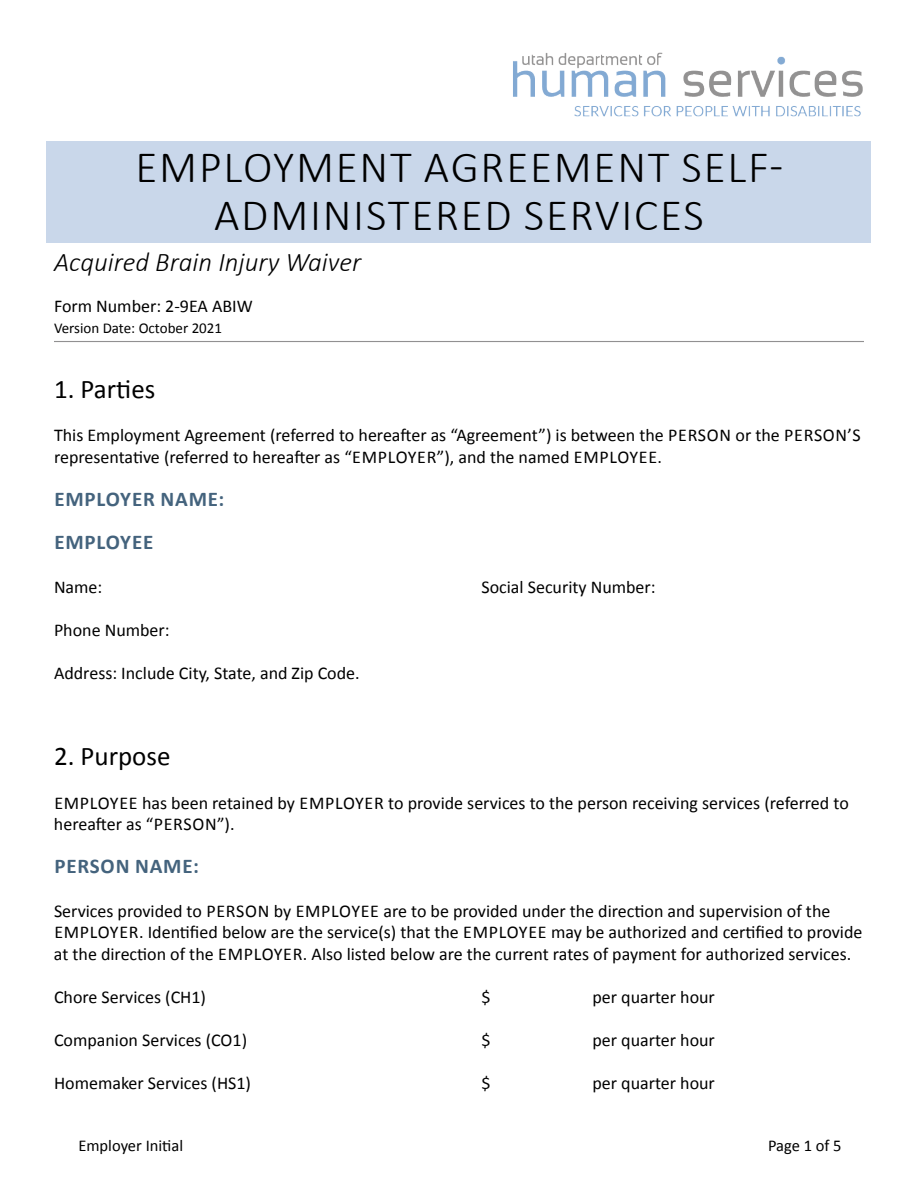
<style>
.page{position:relative;width:918px;height:1188px;background:#fff}
.page>*{position:absolute;margin:0;border:0;box-sizing:border-box;transform-origin:0 0}
.t1{font:300 45px/48px "Calibri";letter-spacing:.04em;color:#000;text-align:center}
.Subtitle{font:italic 300 27px "Calibri";color:#000}
.Heading_1{font:27px "Calibri";color:#000}
.Heading_2{font:700 21px "Calibri";letter-spacing:.04em;color:#44637d}
.Paragraph_Text{font:18px/21.6px "Calibri";color:#000}
.line_with_rate{font:18px "Calibri";color:#000}
.Address_Line{font:18px "Calibri";color:#000}
.form_number{font:18px "Calibri";color:#000}
.paragraph_line_with{font:18px "Calibri";color:#000}
.two_text_box{font:18px "Calibri";color:#000}
.t2{font:16.5px "Calibri";color:#000}
.version{font:15px "Calibri";color:#000}
</style>
<div class="page">
<img style="left:513px;top:52px;width:350px;height:65px">
<div style="left:46px;top:141px;width:826px;height:102px;background:#c9d7ea"></div>
<hr style="left:54px;top:341px;width:810px;height:1px;background:#919091">
<h1 class="t1" style="left:135px;top:143px;width:649px">EMPLOYMENT AGREEMENT SELF-<br>ADMINISTERED SERVICES</h1>
<h2 class="Subtitle" style="left:54px;top:245px;width:309px">Acquired Brain Injury Waiver</h2>
<p class="form_number" style="left:54px;top:293px;width:200px">Form Number: 2-9EA ABIW</p>
<p class="version" style="left:54px;top:318px;width:170px">Version Date: October 2021</p>
<h1 class="Heading_1" style="left:54px;top:371px;width:103px">1. Parties</h1>
<p class="Paragraph_Text" style="left:54px;top:424px;width:808px">This Employment Agreement (referred to hereafter as “Agreement”) is between the PERSON or the PERSON’S representative (referred to hereafter as “EMPLOYER”), and the named EMPLOYEE.</p>
<h2 class="Heading_2" style="left:54px;top:484px;width:171px">EMPLOYER NAME:</h2>
<h2 class="Heading_2" style="left:54px;top:528px;width:100px">EMPLOYEE</h2>
<p class="two_text_box" style="left:54px;top:574px;width:50px">Name:</p>
<p class="Paragraph_Text" style="left:482px;top:575px;width:176px">Social Security Number:</p>
<p class="paragraph_line_with" style="left:54px;top:617px;width:117px">Phone Number:</p>
<p class="Address_Line" style="left:54px;top:661px;width:307px">Address: Include City, State, and Zip Code.</p>
<h1 class="Heading_1" style="left:54px;top:738px;width:118px">2. Purpose</h1>
<p class="Paragraph_Text" style="left:54px;top:791px;width:796px">EMPLOYEE has been retained by EMPLOYER to provide services to the person receiving services (referred to hereafter as “PERSON”).</p>
<h2 class="Heading_2" style="left:54px;top:852px;width:146px">PERSON NAME:</h2>
<p class="Paragraph_Text" style="left:54px;top:899px;width:810px">Services provided to PERSON by EMPLOYEE are to be provided under the direction and supervision of the<br>EMPLOYER. Identified below are the service(s) that the EMPLOYEE may be authorized and certified to provide at the direction of the EMPLOYER. Also listed below are the current rates of payment for authorized services.</p>
<p class="line_with_rate" style="left:54px;top:985px;width:154px">Chore Services (CH1)</p>
<p class="line_with_rate" style="left:482px;top:985px;width:11px">$</p>
<p class="Paragraph_Text" style="left:593px;top:986px;width:124px">per quarter hour</p>
<p class="line_with_rate" style="left:54px;top:1028px;width:195px">Companion Services (CO1)</p>
<p class="line_with_rate" style="left:482px;top:1028px;width:11px">$</p>
<p class="Paragraph_Text" style="left:593px;top:1029px;width:124px">per quarter hour</p>
<p class="line_with_rate" style="left:54px;top:1071px;width:199px">Homemaker Services (HS1)</p>
<p class="line_with_rate" style="left:482px;top:1071px;width:11px">$</p>
<p class="Paragraph_Text" style="left:593px;top:1072px;width:124px">per quarter hour</p>
<p class="t2" style="left:78px;top:1134px;width:106px">Employer Initial</p>
<p class="t2" style="left:768px;top:1134px;width:75px">Page 1 of 5</p>
</div>
